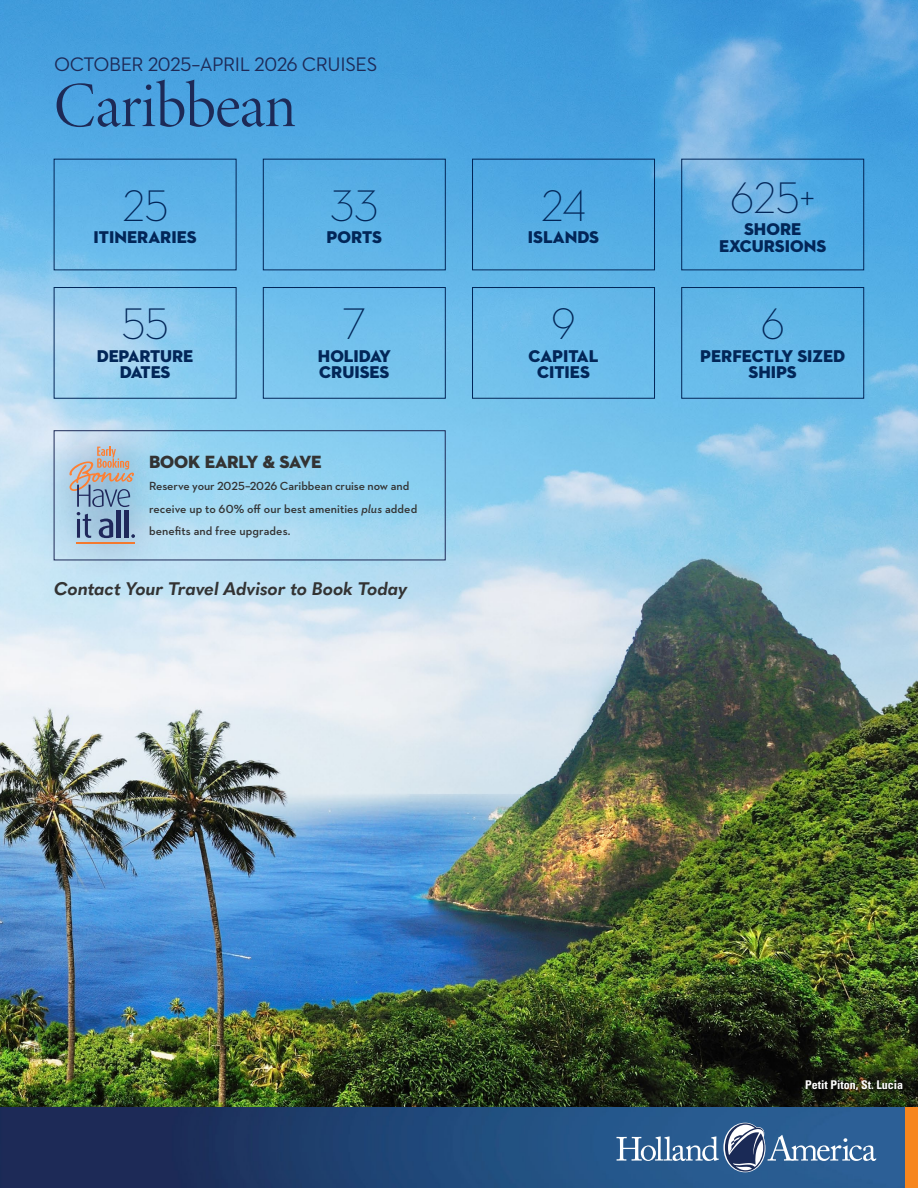
<style>
.page{position:relative;width:918px;height:1188px;background:#fff}
.page>*{position:absolute;margin:0;border:0;box-sizing:border-box;transform-origin:0 0}
.t1{font:64.5px "Minion 3 Display";letter-spacing:-.015em;color:#1d2a57}
.t2{font:300 45px "Neutraface 2 Display";color:#022658}
.t3{font:19.95px "Neutraface 2 Text";letter-spacing:-.02em;color:#1d2a57}
.t4{font:italic 700 18px "Quasimoda";letter-spacing:-.01em;color:#333}
.t5{font:18px "Neutraface 2 Display Titling";letter-spacing:-.015em;color:#333}
.t6{font:17.4px/16.5px "Neutraface 2 Display Titling";color:#022658;text-align:center}
.t7{font:600 12px/22.5px "Neutraface 2 Text";letter-spacing:.005em;color:#333}
.t8{font:700 condensed 12px "Univers LT Std";color:#fff}
.s1{font-style:italic}
</style>
<div class="page">
<img style="left:0;top:0;width:918px;height:1188px">
<div style="left:681px;top:159px;width:183px;height:111px;border:1px solid #022658"></div>
<div style="left:681px;top:287px;width:183px;height:112px;border:1px solid #022658"></div>
<div style="left:263px;top:159px;width:183px;height:111px;border:1px solid #022658"></div>
<div style="left:263px;top:287px;width:183px;height:112px;border:1px solid #022658"></div>
<div style="left:54px;top:159px;width:182px;height:111px;border:1px solid #022658"></div>
<div style="left:472px;top:159px;width:183px;height:111px;border:1px solid #022658"></div>
<div style="left:54px;top:287px;width:182px;height:112px;border:1px solid #022658"></div>
<div style="left:472px;top:287px;width:183px;height:112px;border:1px solid #022658"></div>
<div style="left:806px;top:1081px;width:98px;height:11px;background:#000;opacity:.35"></div>
<svg style="left:616px;top:1123px;width:260px;height:49px;background:#4a729e"></svg>
<div style="left:905px;top:1107px;width:13px;height:81px;background:#f6861f"></div>
<div style="left:35px;top:413px;width:133px;height:169px;background:#192958;opacity:.65"></div>
<hr style="left:77px;top:542px;width:58px;height:2px;background:#000">
<svg style="left:69px;top:447px;width:66px;height:91px;background:#9baabb"></svg>
<div style="left:54px;top:430px;width:392px;height:130px;border:1px solid #1d2a57"></div>
<h3 class="t3" style="left:54px;top:51px;width:325px">OCTOBER 2025–APRIL 2026 CRUISES</h3>
<h1 class="t1" style="left:54px;top:63px;width:244px">Caribbean</h1>
<h2 class="t2" style="left:122px;top:181px;width:48px">25</h2>
<h3 class="t6" style="left:94px;top:229px;width:105px">ITINERARIES</h3>
<h2 class="t2" style="left:122px;top:300px;width:48px">55</h2>
<h3 class="t6" style="left:97px;top:348px;width:98px">DEPARTURE<br>DATES</h3>
<h2 class="t2" style="left:330px;top:181px;width:50px">33</h2>
<h3 class="t6" style="left:327px;top:229px;width:57px">PORTS</h3>
<h2 class="t2" style="left:343px;top:300px;width:25px">7</h2>
<h3 class="t6" style="left:318px;top:348px;width:74px;text-align:left">HOLIDAY<br>CRUISES</h3>
<h3 class="t5" style="left:149px;top:450px;width:174px">BOOK EARLY &amp; SAVE</h3>
<p class="t7" style="left:149px;top:475px;width:270px">Reserve your 2025–2026 Caribbean cruise now and receive up to 60% off our best amenities <span class="s1">plus</span> added benefits and free upgrades.</p>
<h3 class="t4" style="left:54px;top:575px;width:355px">Contact Your Travel Advisor to Book Today</h3>
<h2 class="t2" style="left:541px;top:181px;width:47px">24</h2>
<h3 class="t6" style="left:528px;top:229px;width:73px">ISLANDS</h3>
<h2 class="t2" style="left:551px;top:300px;width:26px">9</h2>
<h3 class="t6" style="left:529px;top:348px;width:71px">CAPITAL<br>CITIES</h3>
<h2 class="t2" style="left:730px;top:173px;width:87px">625+</h2>
<h3 class="t6" style="left:719px;top:221px;width:108px">SHORE<br>EXCURSIONS</h3>
<h2 class="t2" style="left:761px;top:300px;width:25px">6</h2>
<h3 class="t6" style="left:700px;top:348px;width:146px">PERFECTLY SIZED<br>SHIPS</h3>
<p class="t8" style="left:805px;top:1078px;width:100px">Petit Piton, St. Lucia</p>
</div>
